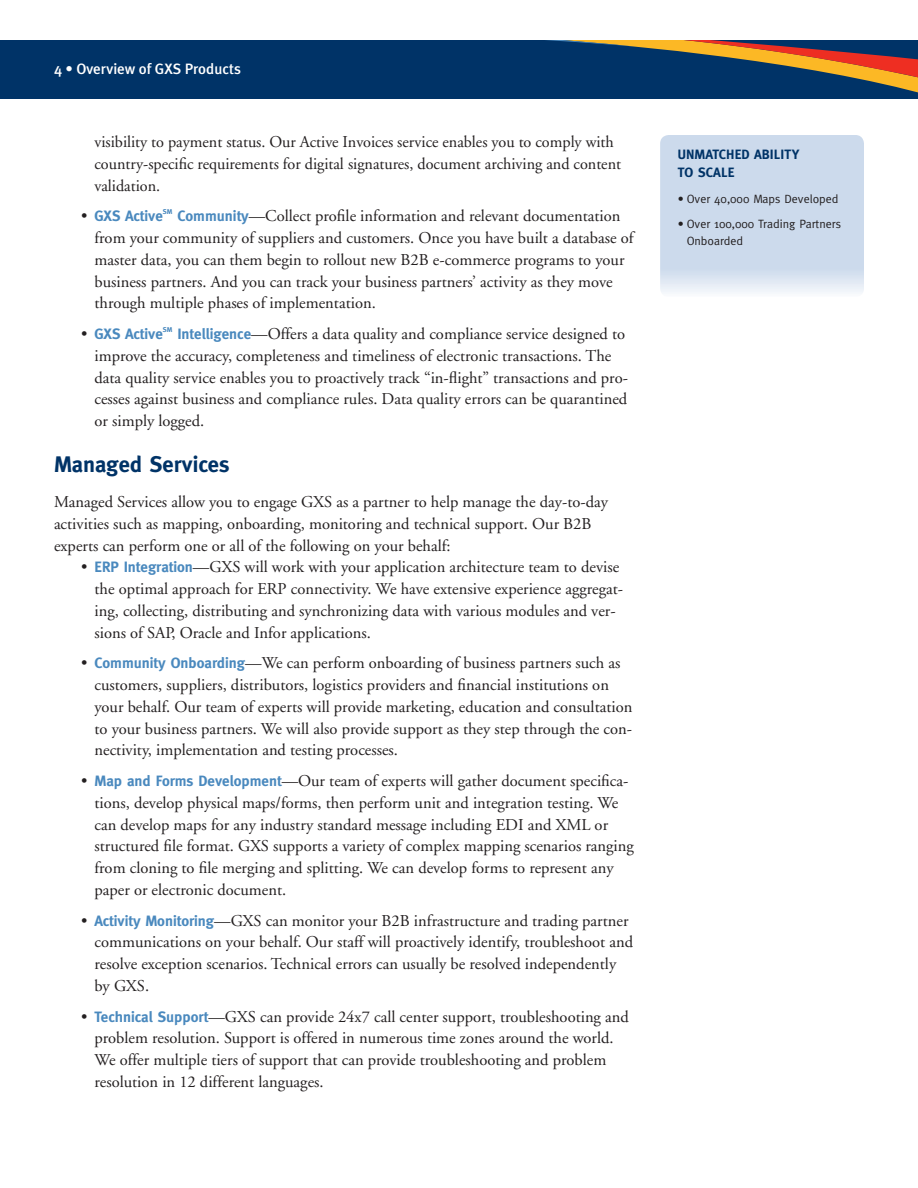
<style>
.page{position:relative;width:918px;height:1188px;background:#fff}
.page>*{position:absolute;margin:0;border:0;box-sizing:border-box;transform-origin:0 0}
.Subhead_Main{font:700 22.5px "Meta";color:#003367}
.Body_Indent{font:16.5px/21.8px "Adobe Garamond";color:#231f20}
.Body{font:16.5px/21.8px "Adobe Garamond";color:#231f20}
.Page_head{font:500 15px "Meta Plus";color:#fff}
.Body_Indent-2{font:700 15px "Meta";color:#4a89be}
.Sidebar_Head{font:700 13.5px/18px "Meta";letter-spacing:.01em;color:#003367}
.Sidebar_text{font:12px/16.5px "Meta";color:#231f20}
.Body_Indent-3{font:700 7.05px "Meta";color:#4a89be}
.s1{font-family:"Adobe Garamond";font-weight:400;font-size:16.5px;color:#231f20}
.s2{font-family:"Meta";font-weight:700;font-size:15px;color:#4a89be}
</style>
<div class="page">
<div style="left:0;top:40px;width:918px;height:59px;background:#003367"></div>
<svg style="left:865px;top:80px;width:53px;height:13px"></svg>
<svg style="left:546px;top:40px;width:372px;height:40px"></svg>
<svg style="left:660px;top:135px;width:204px;height:158px;background:#cfdced"></svg>
<p class="Page_head" style="left:54px;top:61px;width:189px">4 • Overview of GXS Products</p>
<p class="Body_Indent" style="left:94px;top:131px;width:528px">visibility to payment status. Our Active Invoices service enables you to comply with country-specific requirements for digital signatures, document archiving and content validation.</p>
<p class="Body_Indent-2" style="left:81px;top:207px;width:83px"><span class="s1">•</span> GXS Active</p>
<p class="Body_Indent-3" style="left:163px;top:208px;width:11px">SM</p>
<p class="Body_Indent" style="left:94px;top:206px;width:540px;text-indent:83px"><span class="s2">Community</span>—Collect profile information and relevant documentation from your community of suppliers and customers. Once you have built a database of master data, you can them begin to rollout new B2B e-commerce programs to your business partners. And you can track your business partners’ activity as they move through multiple phases of implementation.</p>
<p class="Body_Indent-2" style="left:81px;top:325px;width:83px"><span class="s1">•</span> GXS Active</p>
<p class="Body_Indent-3" style="left:163px;top:326px;width:11px">SM</p>
<p class="Body_Indent" style="left:94px;top:323px;width:535px;text-indent:83px"><span class="s2">Intelligence</span>—Offers a data quality and compliance service designed to improve the accuracy, completeness and timeliness of electronic transactions. The data quality service enables you to proactively track “in-flight” transactions and pro&shy;cesses against business and compliance rules. Data quality errors can be quarantined or simply logged.</p>
<p class="Subhead_Main" style="left:54px;top:451px;width:177px">Managed Services</p>
<p class="Body" style="left:54px;top:491px;width:556px">Managed Services allow you to engage GXS as a partner to help manage the day-to-day activities such as mapping, onboarding, monitoring and technical support. Our B2B experts can perform one or all of the following on your behalf:</p>
<p class="Body_Indent" style="left:94px;top:557px;width:530px;text-indent:-13px">• <span class="s2">ERP Integration</span>—GXS will work with your application architecture team to devise the optimal approach for ERP connectivity. We have extensive experience aggregat&shy;ing, collecting, distributing and synchronizing data with various modules and ver&shy;sions of SAP, Oracle and Infor applications.</p>
<p class="Body_Indent" style="left:94px;top:653px;width:539px;text-indent:-13px">• <span class="s2">Community Onboarding</span>—We can perform onboarding of business partners such as customers, suppliers, distributors, logistics providers and financial institutions on your behalf. Our team of experts will provide marketing, education and consultation to your business partners. We will also provide support as they step through the con&shy;nectivity, implementation and testing processes.</p>
<p class="Body_Indent" style="left:94px;top:770px;width:541px;text-indent:-13px">• <span class="s2">Map and Forms Development</span>—Our team of experts will gather document specifica&shy;tions, develop physical maps/forms, then perform unit and integration testing. We can develop maps for any industry standard message including EDI and XML or structured file format. GXS supports a variety of complex mapping scenarios ranging from cloning to file merging and splitting. We can develop forms to represent any paper or electronic document.</p>
<p class="Body_Indent" style="left:94px;top:910px;width:540px;text-indent:-13px">• <span class="s2">Activity Monitoring</span>—GXS can monitor your B2B infrastructure and trading partner communications on your behalf. Our staff will proactively identify, troubleshoot and resolve exception scenarios. Technical errors can usually be resolved independently by GXS.</p>
<p class="Body_Indent" style="left:94px;top:1006px;width:536px;text-indent:-13px">• <span class="s2">Technical Support</span>—GXS can provide 24x7 call center support, troubleshooting and problem resolution. Support is offered in numerous time zones around the world.<br>We offer multiple tiers of support that can provide troubleshooting and problem resolution in 12 different languages.</p>
<p class="Sidebar_Head" style="left:678px;top:146px;width:123px">UNMATCHED ABILITY<br>TO SCALE</p>
<p class="Sidebar_text" style="left:678px;top:190px;width:162px">• Over 40,000 Maps Developed</p>
<p class="Sidebar_text" style="left:687px;top:216px;width:156px;text-indent:-9px">• Over 100,000 Trading Partners<br>Onboarded</p>
</div>
